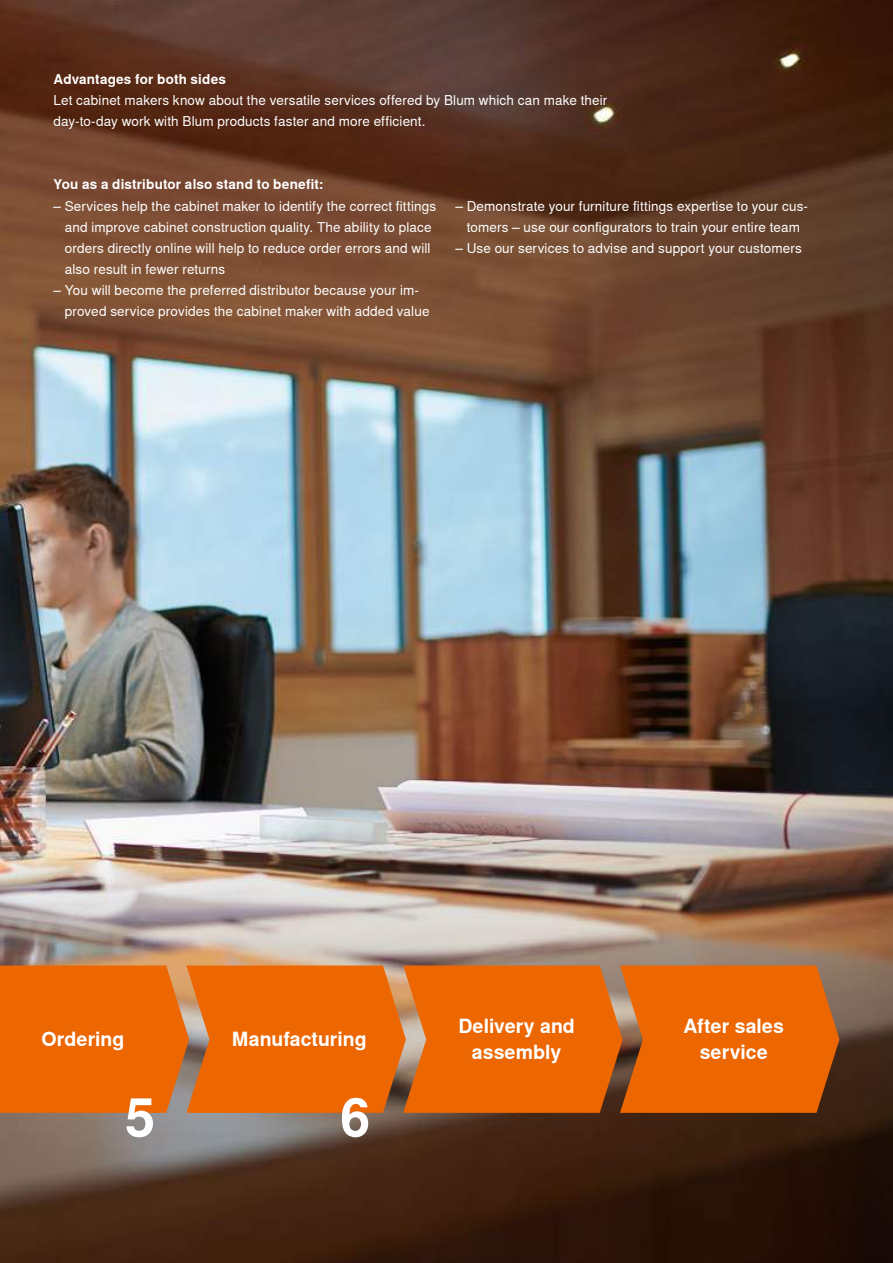
<style>
.page{position:relative;width:893px;height:1263px;background:#fff}
.page>*{position:absolute;margin:0;border:0;box-sizing:border-box;transform-origin:0 0}
.t1{font:700 54px "Nimbus Sans Global";color:#fff}
.t2{font:700 19.5px/25.5px "Nimbus Sans Global";color:#fff;text-align:center}
.t3{font:13.5px/21px "Nimbus Sans Global";letter-spacing:.01em;color:#fff}
.t4{font:700 13.5px "Nimbus Sans Global";letter-spacing:.015em;color:#fff}
</style>
<div class="page">
<img style="left:0;top:0;width:893px;height:1263px">
<svg style="left:0;top:965px;width:839px;height:148px;background:#e3670b"></svg>
<p class="t4" style="left:54px;top:72px;width:174px">Advantages for both sides</p>
<p class="t3" style="left:54px;top:90px;width:555px">Let cabinet makers know about the versatile services offered by Blum which can make their day-to-day work with Blum products faster and more efficient.</p>
<p class="t4" style="left:54px;top:177px;width:271px">You as a distributor also stand to benefit:</p>
<p class="t3" style="left:65px;top:195px;width:373px;text-indent:-11px">– Services help the cabinet maker to identify the correct fittings and improve cabinet construction quality. The ability to place orders directly online will help to reduce order errors and will also result in fewer returns</p>
<p class="t3" style="left:65px;top:280px;width:366px;text-indent:-11px">– You will become the preferred distributor because your im&shy;proved service provides the cabinet maker with added value</p>
<p class="t3" style="left:455px;top:195px;width:353px;text-align:center">– Demonstrate your furniture fittings expertise to your cus&shy;tomers – use our configurators to train your entire team</p>
<p class="t3" style="left:455px;top:237px;width:348px">– Use our services to advise and support your customers</p>
<h2 class="t2" style="left:41px;top:1027px;width:84px">Ordering</h2>
<h2 class="t2" style="left:232px;top:1027px;width:136px">Manufacturing</h2>
<h1 class="t1" style="left:125px;top:1086px;width:32px">5</h1>
<h1 class="t1" style="left:340px;top:1086px;width:32px">6</h1>
<h2 class="t2" style="left:458px;top:1014px;width:118px">Delivery and assembly</h2>
<h2 class="t2" style="left:683px;top:1014px;width:102px">After sales service</h2>
</div>
